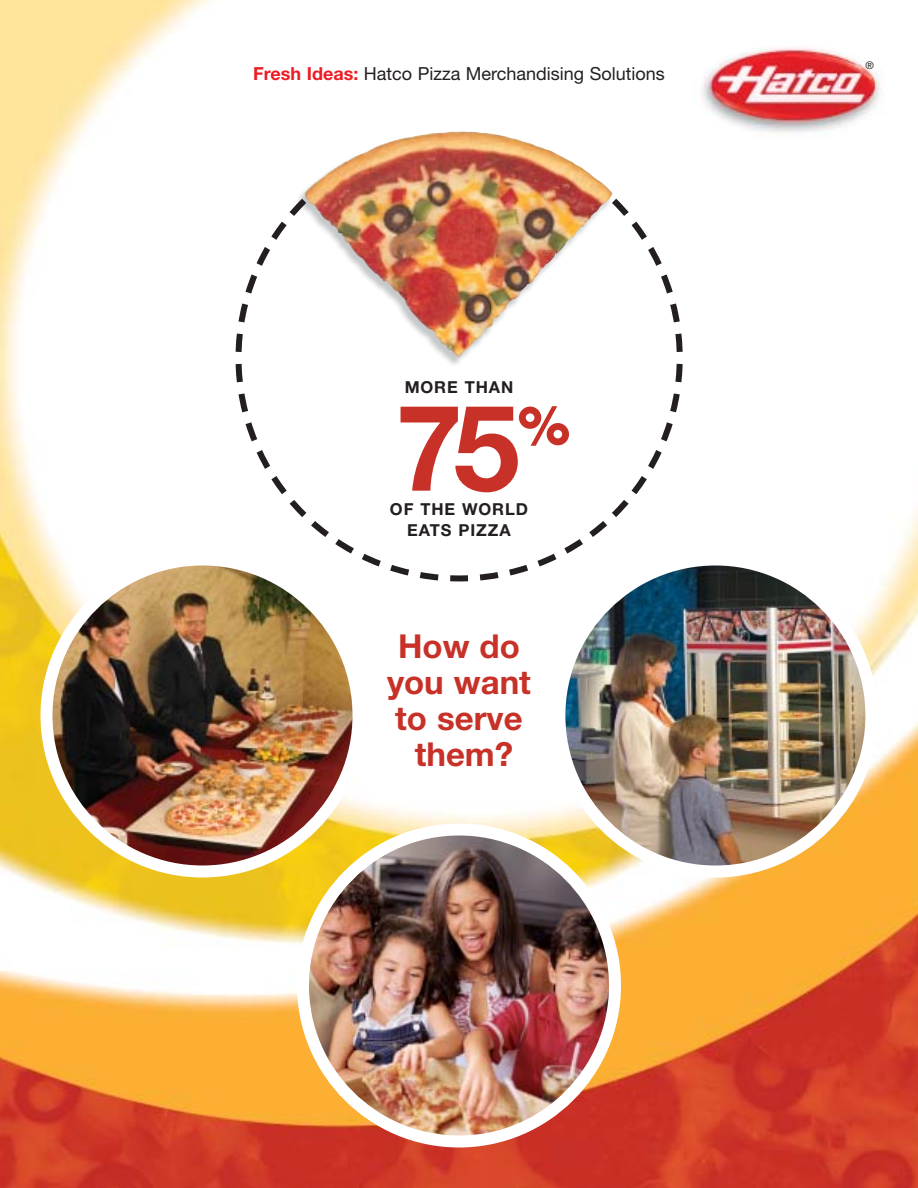
<style>
.page{position:relative;width:918px;height:1188px;background:#fff}
.page>*{position:absolute;margin:0;border:0;box-sizing:border-box;transform-origin:0 0}
.t1{font:700 120px "Helvetica Neue";color:#c73127}
.t2{font:900 50.85px "Helvetica";color:#c73127}
.t3{font:700 33px/36px "Helvetica Neue";color:#c73127;text-align:center}
.t4{font:18px "Helvetica Neue";color:#231f20}
.t5{font:700 16.5px/21px "Helvetica Neue";letter-spacing:.055em;color:#231f20;text-align:center}
.t6{font:10.5px "Helvetica Neue";color:#231f20}
.s1{font-weight:700;color:#ed1c24}
</style>
<div class="page">
<img style="left:0;top:0;width:918px;height:1188px">
<img style="left:270px;top:108px;width:378px;height:23px">
<svg style="left:233px;top:131px;width:453px;height:454px"></svg>
<svg style="left:444px;top:572px;width:30px;height:12px"></svg>
<img style="left:692px;top:44px;width:202px;height:98px;border-radius:50%">
<img style="left:553px;top:554px;width:324px;height:324px">
<img style="left:297px;top:824px;width:324px;height:324px">
<img style="left:40px;top:554px;width:324px;height:324px">
<img style="left:305px;top:131px;width:308px;height:226px">
<p class="t4" style="left:253px;top:67px;width:413px"><span class="s1">Fresh Ideas:</span> Hatco Pizza Merchandising Solutions</p>
<p class="t5" style="left:405px;top:378px;width:110px">MORE THAN</p>
<h1 class="t1" style="left:396px;top:405px;width:126px">75</h1>
<h2 class="t2" style="left:519px;top:408px;width:52px">%</h2>
<p class="t5" style="left:390px;top:500px;width:140px">OF THE WORLD<br>EATS PIZZA</p>
<h3 class="t3" style="left:387px;top:631px;width:145px">How do you want to serve them?</h3>
<p class="t6" style="left:866px;top:62px;width:10px">®</p>
</div>
